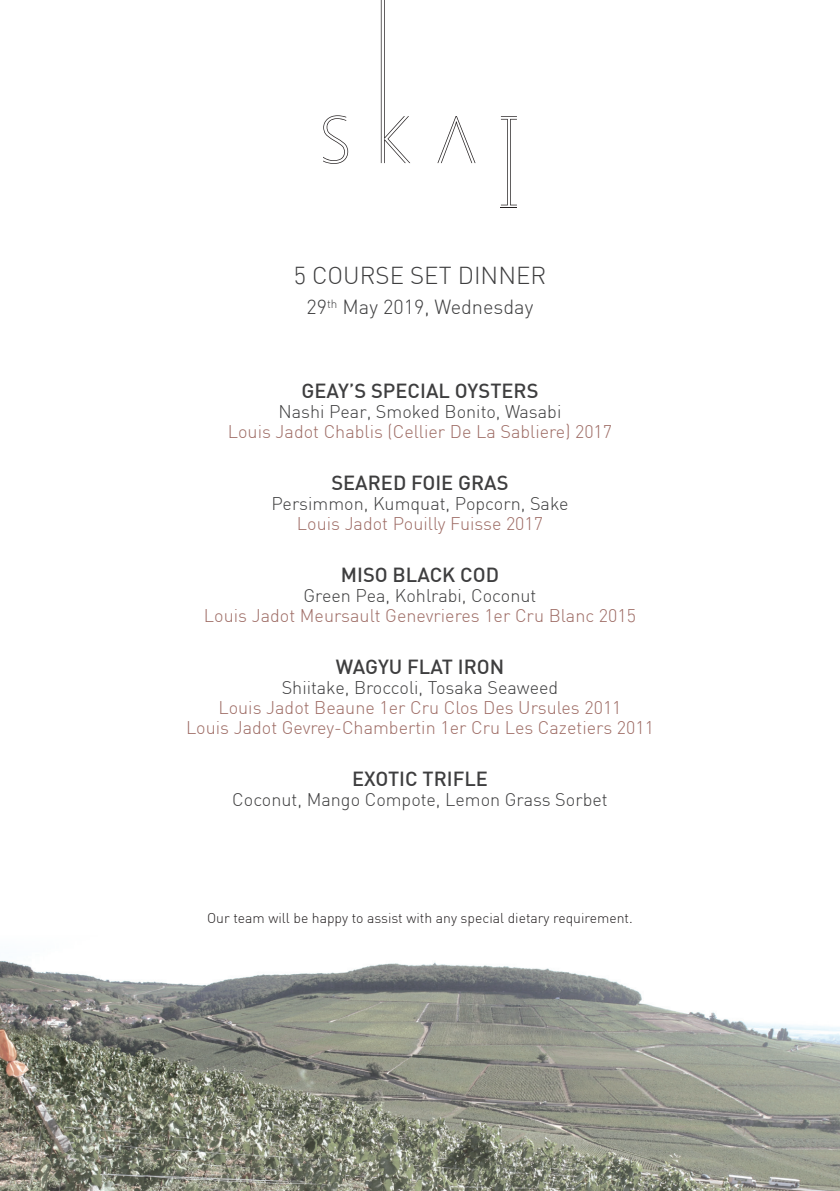
<style>
.page{position:relative;width:840px;height:1191px;background:#fff}
.page>*{position:absolute;margin:0;border:0;box-sizing:border-box;transform-origin:0 0}
.t1{font:300 24px "DIN";color:#3e3e3f}
.t2{font:500 20px "DIN";color:#3e3e3f}
.t3{font:300 20px "DIN";color:#3e3e3f}
.t4{font:300 18px "DIN";color:#9e6c65}
.t5{font:300 18px "DIN";color:#3e3e3f}
.t6{font:300 14px "DIN";color:#231f20}
</style>
<div class="page">
<img style="left:0;top:960px;width:839px;height:231px">
<svg style="left:323px;top:115px;width:25px;height:49px"></svg>
<hr style="left:380px;top:0;width:1px;height:163px;background:#231f20">
<svg style="left:384px;top:0;width:26px;height:163px"></svg>
<svg style="left:437px;top:116px;width:38px;height:47px"></svg>
<svg style="left:500px;top:116px;width:16px;height:92px"></svg>
<p class="t1" style="left:293px;top:261px;width:254px">5 COURSE SET DINNER</p>
<p class="t3" style="left:306px;top:295px;width:228px">29<sup>th</sup> May 2019, Wednesday</p>
<p class="t2" style="left:301px;top:378px;width:238px">GEAY’S SPECIAL OYSTERS</p>
<p class="t5" style="left:278px;top:401px;width:284px">Nashi Pear, Smoked Bonito, Wasabi</p>
<p class="t4" style="left:228px;top:421px;width:385px">Louis Jadot Chablis (Cellier De La Sabliere) 2017</p>
<p class="t2" style="left:331px;top:470px;width:178px">SEARED FOIE GRAS</p>
<p class="t5" style="left:271px;top:493px;width:298px">Persimmon, Kumquat, Popcorn, Sake</p>
<p class="t4" style="left:297px;top:513px;width:247px">Louis Jadot Pouilly Fuisse 2017</p>
<p class="t2" style="left:341px;top:562px;width:160px">MISO BLACK COD</p>
<p class="t5" style="left:303px;top:585px;width:234px">Green Pea, Kohlrabi, Coconut</p>
<p class="t4" style="left:204px;top:605px;width:433px">Louis Jadot Meursault Genevrieres 1er Cru Blanc 2015</p>
<p class="t2" style="left:335px;top:654px;width:170px">WAGYU FLAT IRON</p>
<p class="t5" style="left:281px;top:677px;width:278px">Shiitake, Broccoli, Tosaka Seaweed</p>
<p class="t4" style="left:218px;top:697px;width:404px">Louis Jadot Beaune 1er Cru Clos Des Ursules 2011</p>
<p class="t4" style="left:186px;top:717px;width:469px">Louis Jadot Gevrey-Chambertin 1er Cru Les Cazetiers 2011</p>
<p class="t2" style="left:352px;top:766px;width:137px">EXOTIC TRIFLE</p>
<p class="t5" style="left:232px;top:789px;width:377px">Coconut, Mango Compote, Lemon Grass Sorbet</p>
<p class="t6" style="left:207px;top:909px;width:427px">Our team will be happy to assist with any special dietary requirement.</p>
</div>
